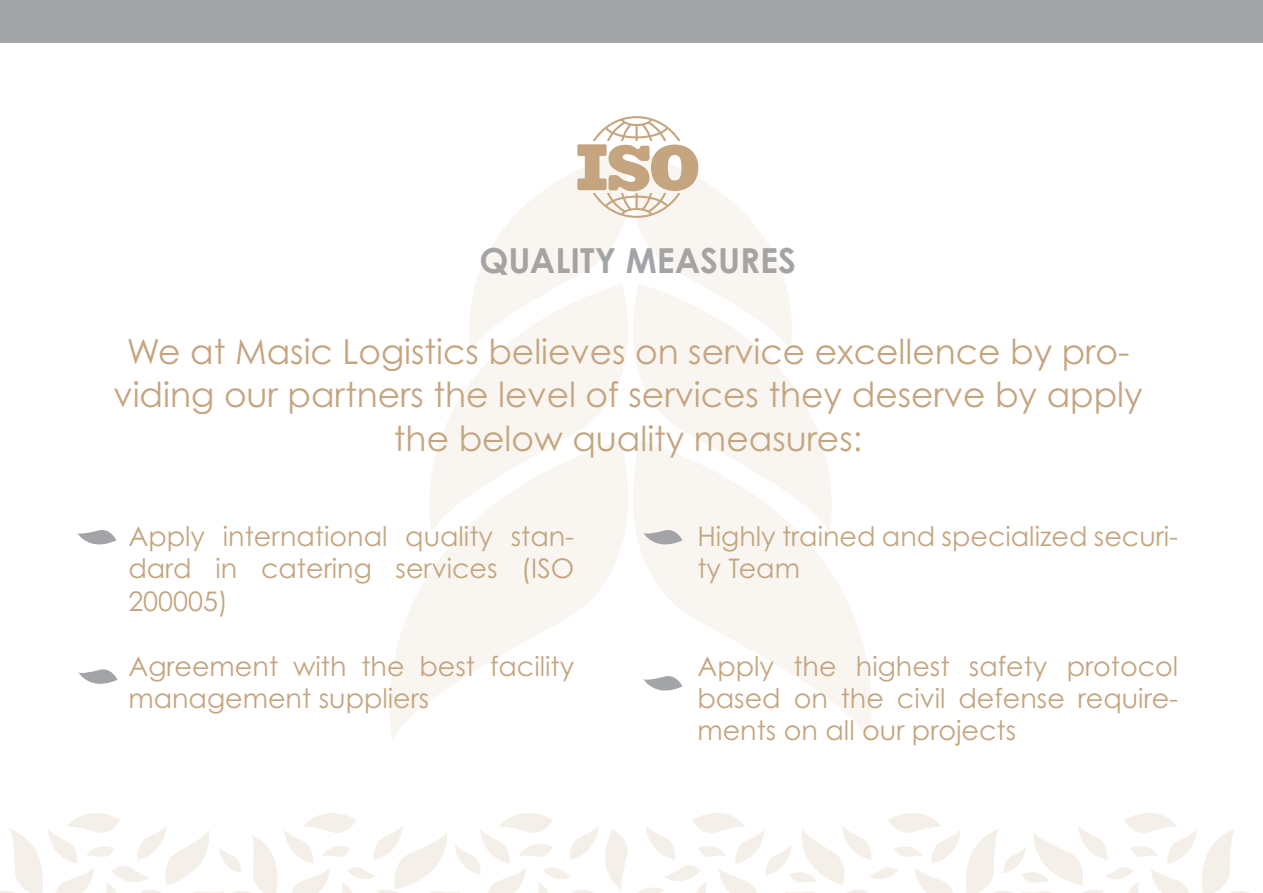
<style>
.page{position:relative;width:1263px;height:893px;background:#fff}
.page>*{position:absolute;margin:0;border:0;box-sizing:border-box;transform-origin:0 0}
.t1{font:34.5px/43.5px "Century Gothic Pro";color:#c4a57f;text-align:center}
.t2{font:700 34.5px "Century Gothic Pro";color:#a3a4a7}
.t3{font:27px/32.4px "Century Gothic Pro";color:#c4a57f}
</style>
<div class="page">
<svg style="left:441px;top:352px;width:167px;height:88px;fill:#f9f6f2"></svg>
<svg style="left:390px;top:440px;width:213px;height:300px;fill:#f9f6f2"></svg>
<svg style="left:608px;top:352px;width:212px;height:88px;fill:#f9f6f2"></svg>
<svg style="left:603px;top:440px;width:268px;height:300px;fill:#f9f6f2"></svg>
<svg style="left:0;top:813px;width:1249px;height:80px"></svg>
<div style="left:0;top:0;width:1263px;height:43px;background:#a3a4a7"></div>
<svg style="left:469px;top:116px;width:323px;height:236px"></svg>
<svg style="left:643px;top:528px;width:39px;height:25px"></svg>
<svg style="left:77px;top:530px;width:39px;height:15px"></svg>
<svg style="left:643px;top:674px;width:39px;height:25px"></svg>
<svg style="left:78px;top:669px;width:40px;height:15px"></svg>
<p class="t2" style="left:480px;top:239px;width:318px">QUALITY MEASURES</p>
<p class="t1" style="left:114px;top:329px;width:1030px">We at Masic Logistics believes on service excellence by pro&shy;viding our partners the level of services they deserve by apply the below quality measures:</p>
<p class="t3" style="left:128px;top:520px;width:447px;text-align:justify">Apply international quality stan&shy;dard in catering services (ISO 200005)</p>
<p class="t3" style="left:128px;top:649px;width:447px">Agreement with the best facility management suppliers</p>
<p class="t3" style="left:697px;top:520px;width:482px">Highly trained and specialized securi&shy;ty Team</p>
<p class="t3" style="left:697px;top:649px;width:482px;text-align:justify">Apply the highest safety protocol based on the civil defense require&shy;ments on all our projects</p>
</div>
